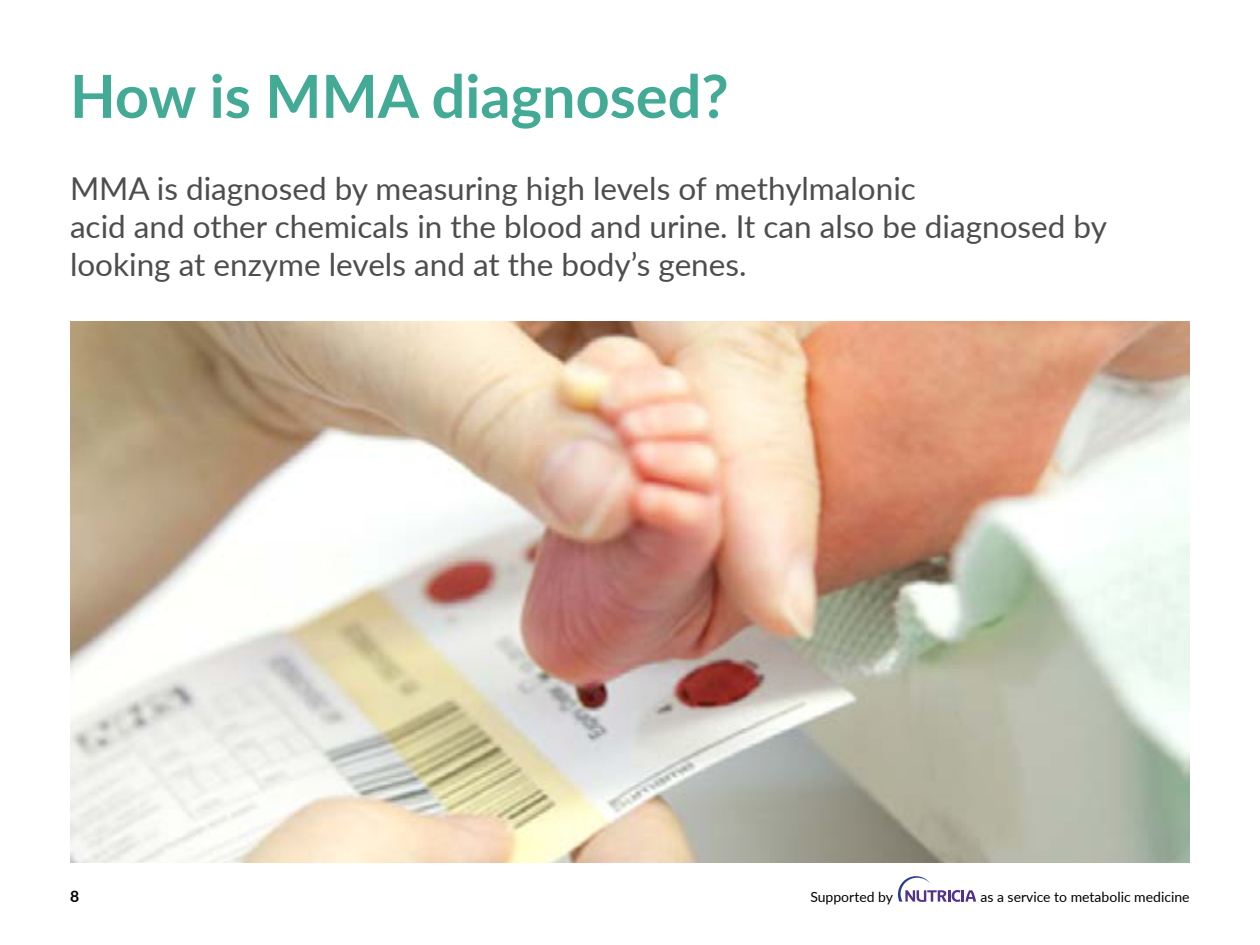
<style>
.page{position:relative;width:1260px;height:945px;background:#fff}
.page>*{position:absolute;margin:0;border:0;box-sizing:border-box;transform-origin:0 0}
.t1{font:700 59.5px "Lato";color:#43aa95}
.t2{font:31.5px/37.8px "Lato";color:#4d4d4d}
.t3{font:700 15.75px "Lato";color:#000}
.t4{font:14px "Lato";color:#000}
</style>
<div class="page">
<img style="left:70px;top:322px;width:1120px;height:541px">
<svg style="left:898px;top:876px;width:78px;height:26px"></svg>
<h1 class="t1" style="left:70px;top:52px;width:660px">How is MMA diagnosed?</h1>
<p class="t2" style="left:70px;top:168px;width:1039px">MMA is diagnosed by measuring high levels of methylmalonic<br>acid and other chemicals in the blood and urine. It can also be diagnosed by looking at enzyme levels and at the body’s genes.</p>
<p class="t3" style="left:70px;top:884px;width:11px">8</p>
<p class="t4" style="left:810px;top:887px;width:84px">Supported by</p>
<p class="t4" style="left:980px;top:887px;width:211px">as a service to metabolic medicine</p>
</div>
